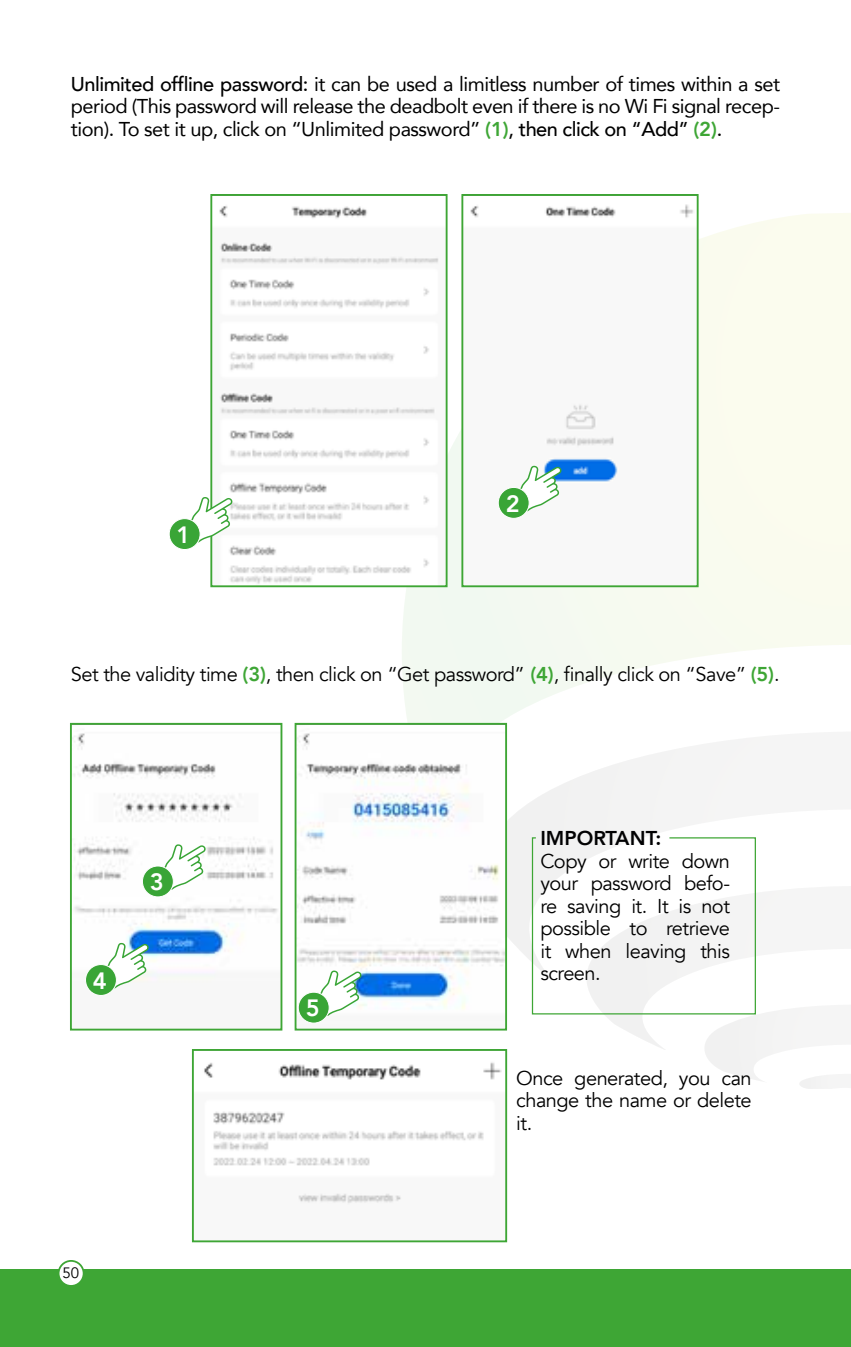
<style>
.page{position:relative;width:851px;height:1347px;background:#fff}
.page>*{position:absolute;margin:0;border:0;box-sizing:border-box;transform-origin:0 0}
.t1{font:800 23.5px "Avenir";color:#fff}
.t2{font:20px/22.5px "Avenir";letter-spacing:-.025em;color:#000;text-align:justify}
.t3{font:20px/22.5px "Avenir";letter-spacing:-.025em;color:#000;text-align:justify}
.t4{font:800 20px "Avenir";color:#020203}
.t5{font:15px "Avenir";color:#000}
.s1{font-weight:500}
.s2{font-weight:800;color:#3ea635}
</style>
<div class="page">
<svg style="left:507px;top:859px;width:24px;height:119px"></svg>
<svg style="left:401px;top:213px;width:449px;height:646px"></svg>
<div style="left:0;top:1269px;width:850px;height:77px;background:#3ea635"></div>
<div style="left:59px;top:1260px;width:25px;height:25px;background:#fff;border-radius:50%"></div>
<div style="left:58px;top:1259px;width:26px;height:27px;border:2px solid #3ea635;border-radius:50%"></div>
<svg style="left:531px;top:836px;width:319px;height:253px"></svg>
<img style="left:219px;top:206px;width:225px;height:378px">
<div style="left:210px;top:194px;width:237px;height:393px;border:2px solid #3ea635"></div>
<img style="left:74px;top:733px;width:204px;height:263px">
<div style="left:70px;top:723px;width:212px;height:307px;border:2px solid #3ea635"></div>
<img style="left:464px;top:204px;width:231px;height:380px">
<div style="left:461px;top:194px;width:237px;height:393px;border:2px solid #3ea635"></div>
<img style="left:297px;top:726px;width:207px;height:298px">
<div style="left:294px;top:723px;width:213px;height:307px;border:2px solid #3ea635"></div>
<svg style="left:191px;top:497px;width:42px;height:46px"></svg>
<div style="left:169px;top:518px;width:31px;height:32px;background:#39a536;border:1px solid #fff;border-radius:50%"></div>
<svg style="left:514px;top:465px;width:48px;height:46px"></svg>
<div style="left:497px;top:487px;width:32px;height:32px;background:#39a536;border:1px solid #fff;border-radius:50%"></div>
<svg style="left:102px;top:942px;width:47px;height:46px"></svg>
<div style="left:85px;top:964px;width:32px;height:31px;background:#39a536;border:1px solid #fff;border-radius:50%"></div>
<svg style="left:159px;top:844px;width:47px;height:46px"></svg>
<div style="left:142px;top:865px;width:32px;height:32px;background:#39a536;border:1px solid #fff;border-radius:50%"></div>
<svg style="left:315px;top:970px;width:47px;height:46px"></svg>
<div style="left:298px;top:991px;width:31px;height:32px;background:#39a536;border:1px solid #fff;border-radius:50%"></div>
<img style="left:204px;top:1062px;width:298px;height:142px">
<div style="left:192px;top:1049px;width:315px;height:193px;border:2px solid #3ea635"></div>
<p class="t3" style="left:71px;top:72px;width:710px"><span class="s1">Unlimited offline password:</span> it can be used a limitless number of times within a set period (This password will release the deadbolt even if there is no Wi Fi signal recep&shy;tion). To set it up, click on “Unlimited password” <span class="s2">(1)</span><span class="s1">, then click on “Add”</span> <span class="s2">(2)</span><span class="s1">.</span></p>
<p class="t1" style="left:177px;top:516px;width:15px">1</p>
<p class="t1" style="left:505px;top:485px;width:15px">2</p>
<p class="t2" style="left:71px;top:663px;width:710px">Set the validity time <span class="s2">(3)</span>, then click on “Get password” <span class="s2">(4)</span>, finally click on “Save” <span class="s2">(5)</span>.</p>
<p class="t1" style="left:93px;top:962px;width:15px">4</p>
<p class="t1" style="left:150px;top:863px;width:15px">3</p>
<p class="t5" style="left:63px;top:1263px;width:18px">50</p>
<p class="t1" style="left:305px;top:990px;width:15px">5</p>
<p class="t4" style="left:540px;top:822px;width:122px">IMPORTANT:</p>
<p class="t2" style="left:540px;top:850px;width:191px">Copy or write down your password befo&shy;re saving it. It is not possible to retrieve it when leaving this screen.</p>
<p class="t2" style="left:516px;top:1067px;width:237px">Once generated, you can change the name or delete it.</p>
</div>
